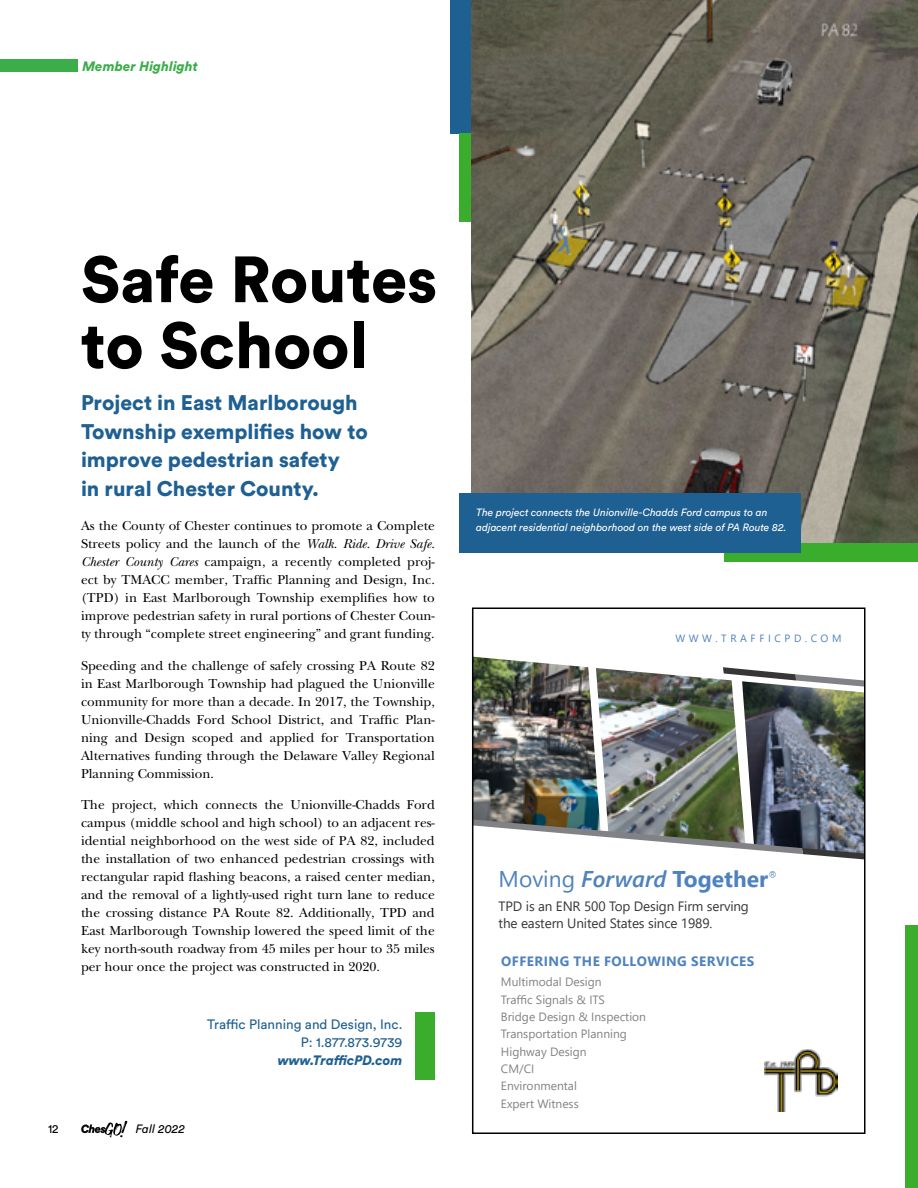
<style>
.page{position:relative;width:918px;height:1188px;background:#fff}
.page>*{position:absolute;margin:0;border:0;box-sizing:border-box;transform-origin:0 0}
.t1{font:900 64.5px/66px "Circular Std";color:#000}
.t2{font:700 22.8px "Segoe UI";color:#4e82be}
.t3{font:900 21px/28.5px "Circular Std";color:#1f6092}
.t4{font:13.5px/18px "New Baskerville";color:#000;text-align:justify}
.t5{font:13.5px/16.2px "Segoe UI";letter-spacing:-.01em;color:#363636}
.t6{font:13.5px/18px "Circular Std";color:#1f6092;text-align:right}
.t7{font:700 13.5px "Segoe UI";letter-spacing:.035em;color:#4e82be}
.t8{font:italic 900 13.5px "Circular Std";color:#1f6092}
.t9{font:italic 900 13.5px "Circular Std";color:#3bae49}
.t10{font:12px/17.2px "Segoe UI";color:#808285}
.t11{font:italic 12px "Circular Std";color:#000}
.t12{font:12px "Circular Std";color:#000}
.t13{font:italic 10.5px/15px "Circular Std";color:#fff}
.t14{font:10.5px "Segoe UI";letter-spacing:.345em;color:#4e82be}
.s1{font-style:italic}
.s2{font-weight:400}
.s3{font-weight:600;font-style:italic}
</style>
<div class="page">
<div style="left:905px;top:926px;width:13px;height:262px;background:#3aad2c"></div>
<div style="left:450px;top:0;width:186px;height:133px;background:#1f6092"></div>
<div style="left:459px;top:133px;width:193px;height:89px;background:#3aad2c"></div>
<div style="left:724px;top:464px;width:194px;height:98px;background:#3aad2c"></div>
<img style="left:472px;top:0;width:446px;height:542px">
<div style="left:415px;top:1012px;width:20px;height:68px;background:#3aad2c"></div>
<div style="left:459px;top:494px;width:341px;height:59px;background:#1f6092"></div>
<div style="left:0;top:59px;width:78px;height:12px;background:#3bae49"></div>
<svg style="left:81px;top:1121px;width:46px;height:17px"></svg>
<img style="left:746px;top:693px;width:117px;height:126px">
<img style="left:475px;top:693px;width:120px;height:126px">
<img style="left:595px;top:693px;width:151px;height:126px">
<img style="left:475px;top:819px;width:388px;height:40px">
<img style="left:475px;top:657px;width:388px;height:36px">
<img style="left:764px;top:1050px;width:73px;height:62px">
<div style="left:472px;top:608px;width:394px;height:526px;border:2px solid #000"></div>
<p class="t9" style="left:82px;top:57px;width:117px">Member Highlight</p>
<h1 class="t1" style="left:81px;top:245px;width:358px">Safe Routes to School</h1>
<h3 class="t3" style="left:81px;top:388px;width:288px">Project in East Marlborough<br>Township exemplifies how to improve pedestrian safety<br>in rural Chester County.</h3>
<p class="t4" style="left:81px;top:517px;width:355px">As the County of Chester continues to promote a Complete Streets policy and the launch of the <span class="s1">Walk. Ride. Drive Safe.<br>Chester County Cares</span> campaign, a recently completed proj&shy;ect by TMACC member, Traffic Planning and Design, Inc. (TPD) in East Marlborough Township exemplifies how to improve pedestrian safety in rural portions of Chester Coun&shy;ty through “complete street engineering” and grant funding.</p>
<p class="t4" style="left:81px;top:657px;width:355px">Speeding and the challenge of safely crossing PA Route 82 in East Marlborough Township had plagued the Unionville community for more than a decade. In 2017, the Township, Unionville-Chadds Ford School District, and Traffic Plan&shy;ning and Design scoped and applied for Transportation Alternatives funding through the Delaware Valley Regional Planning Commission.</p>
<p class="t4" style="left:81px;top:796px;width:355px">The project, which connects the Unionville-Chadds Ford campus (middle school and high school) to an adjacent res&shy;idential neighborhood on the west side of PA 82, included the installation of two enhanced pedestrian crossings with rectangular rapid flashing beacons, a raised center median, and the removal of a lightly-used right turn lane to reduce the crossing distance PA Route 82. Additionally, TPD and East Marlborough Township lowered the speed limit of the key north-south roadway from 45 miles per hour to 35 miles per hour once the project was constructed in 2020.</p>
<p class="t6" style="left:207px;top:1015px;width:197px">Traffic Planning and Design, Inc.<br>P: 1.877.873.9739</p>
<p class="t8" style="left:278px;top:1052px;width:126px">www.TrafficPD.com</p>
<p class="t12" style="left:48px;top:1121px;width:12px">12</p>
<p class="t11" style="left:136px;top:1121px;width:51px">Fall 2022</p>
<p class="t13" style="left:476px;top:505px;width:312px">The project connects the Unionville-Chadds Ford campus to an adjacent residential neighborhood on the west side of PA Route 82.</p>
<p class="t14" style="left:675px;top:629px;width:168px">WWW.TRAFFICPD.COM</p>
<h2 class="t2" style="left:499px;top:858px;width:281px"><span class="s2">Moving</span> <span class="s3">Forward</span> Together<sup>®</sup></h2>
<p class="t5" style="left:499px;top:897px;width:252px">TPD is an ENR 500 Top Design Firm serving the eastern United States since 1989.</p>
<p class="t7" style="left:501px;top:949px;width:255px">OFFERING THE FOLLOWING SERVICES</p>
<p class="t10" style="left:501px;top:972px;width:147px">Multimodal Design<br>Traffic Signals &amp; ITS<br>Bridge Design &amp; Inspection<br>Transportation Planning<br>Highway Design<br>CM/CI<br>Environmental<br>Expert Witness</p>
</div>
